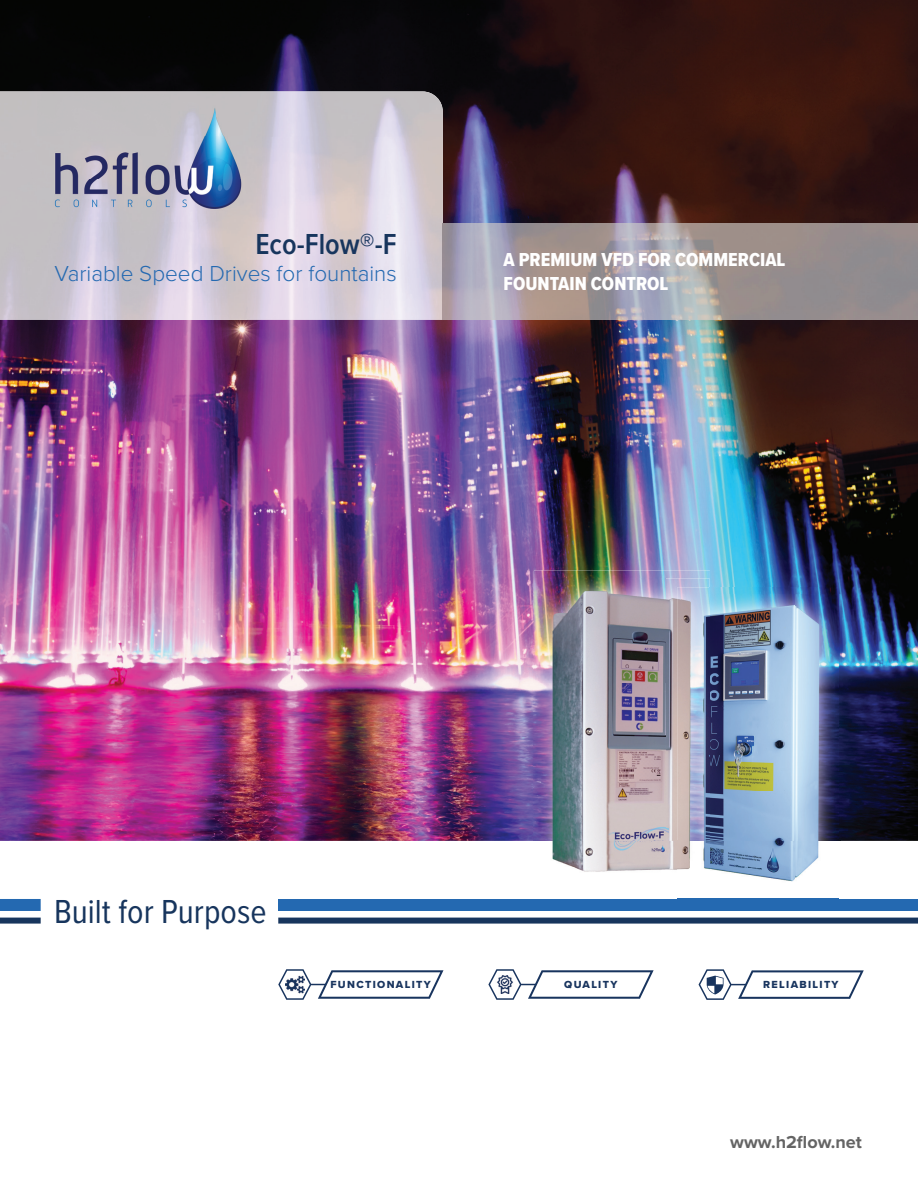
<style>
.page{position:relative;width:918px;height:1188px;background:#fff}
.page>*{position:absolute;margin:0;border:0;box-sizing:border-box;transform-origin:0 0}
.t1{font:34.5px "Proxima Nova Cond";color:#17355d}
.t2{font:600 30px "Proxima Nova Cond";color:#17355d}
.t3{font:300 22.5px "Proxima Nova";color:#2469b1}
.t4{font:19.5px/23.4px "Proxima Nova Cond Extrabld";color:#fff}
.t5{font:700 18px "Proxima Nova";color:#646464}
.t6{font:10.65px "Proxima Nova Extrabld";letter-spacing:.125em;color:#18345e}
</style>
<div class="page">
<img style="left:0;top:0;width:918px;height:841px">
<img style="left:0;top:91px;width:443px;height:46px">
<div style="left:0;top:137px;width:49px;height:183px;background:#c3bfc2"></div>
<img style="left:246px;top:137px;width:197px;height:183px">
<img style="left:49px;top:222px;width:197px;height:98px">
<img style="left:38px;top:94px;width:223px;height:128px">
<img style="left:443px;top:224px;width:475px;height:96px">
<div style="left:278px;top:899px;width:640px;height:12px;background:#2469b1"></div>
<div style="left:278px;top:918px;width:640px;height:6px;background:#17355d"></div>
<div style="left:0;top:899px;width:41px;height:12px;background:#2469b1"></div>
<div style="left:0;top:918px;width:41px;height:6px;background:#17355d"></div>
<img style="left:677px;top:898px;width:161px;height:1px">
<img style="left:711px;top:587px;width:127px;height:254px">
<img style="left:838px;top:595px;width:3px;height:246px">
<img style="left:711px;top:841px;width:75px;height:27px">
<img style="left:786px;top:841px;width:33px;height:41px">
<img style="left:711px;top:868px;width:75px;height:13px">
<svg style="left:278px;top:969px;width:166px;height:31px"></svg>
<img style="left:285px;top:975px;width:19px;height:19px">
<svg style="left:488px;top:969px;width:166px;height:31px"></svg>
<img style="left:496px;top:975px;width:18px;height:19px">
<svg style="left:699px;top:969px;width:165px;height:31px"></svg>
<img style="left:552px;top:841px;width:125px;height:31px">
<img style="left:534px;top:570px;width:176px;height:8px">
<img style="left:710px;top:595px;width:1px;height:275px">
<img style="left:534px;top:578px;width:176px;height:263px">
<img style="left:677px;top:587px;width:33px;height:283px">
<h2 class="t2" style="left:255px;top:222px;width:143px">Eco-Flow®-F</h2>
<p class="t3" style="left:55px;top:256px;width:344px">Variable Speed Drives for fountains</p>
<p class="t4" style="left:504px;top:248px;width:283px">A PREMIUM VFD FOR COMMERCIAL<br>FOUNTAIN CONTROL</p>
<h1 class="t1" style="left:54px;top:886px;width:214px">Built for Purpose</h1>
<p class="t6" style="left:330px;top:978px;width:102px">FUNCTIONALITY</p>
<p class="t6" style="left:564px;top:978px;width:55px">QUALITY</p>
<p class="t6" style="left:763px;top:978px;width:77px">RELIABILITY</p>
<p class="t5" style="left:730px;top:1129px;width:133px">www.h2flow.net</p>
</div>
